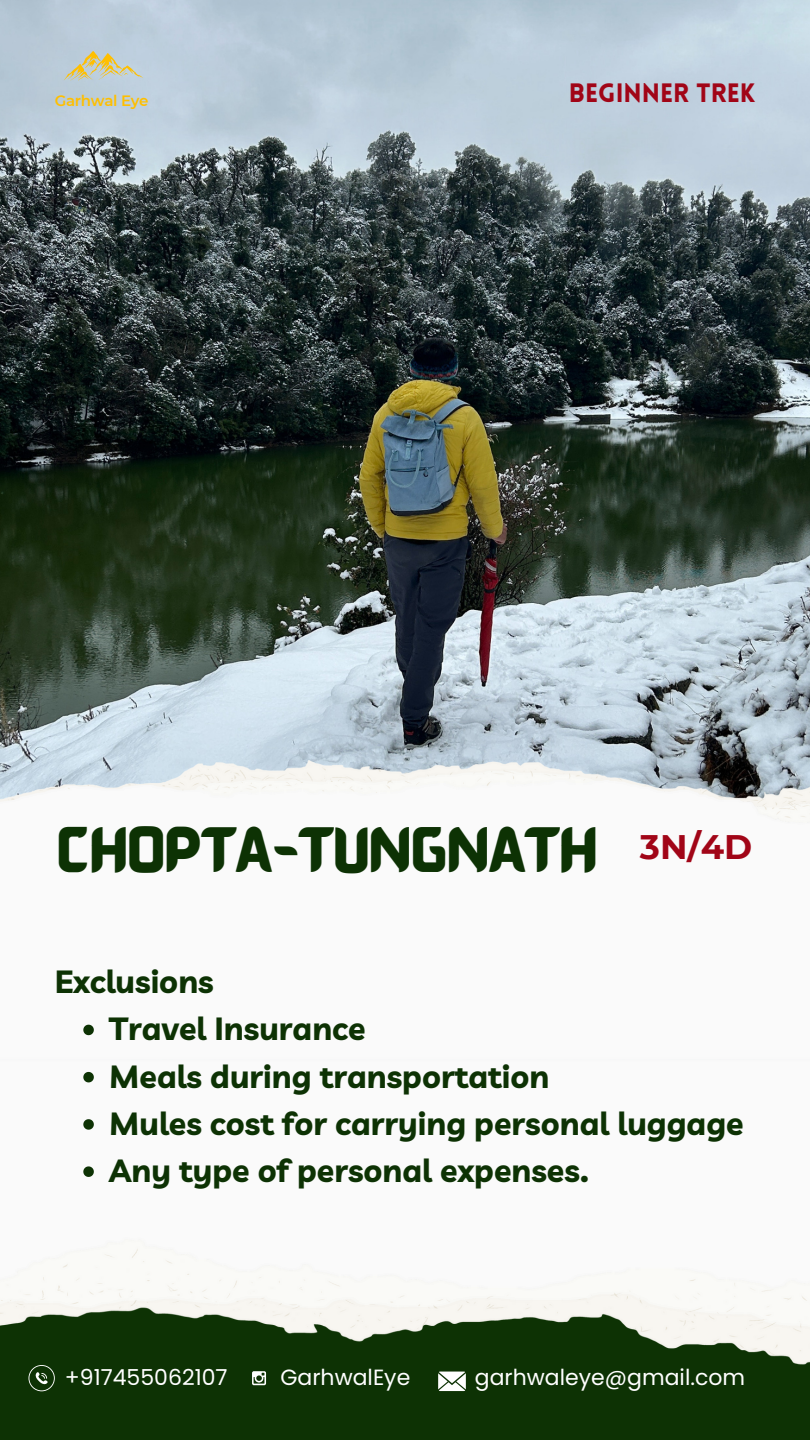
<style>
.page{position:relative;width:810px;height:1440px;background:#0d3204}
.page>*{position:absolute;margin:0;border:0;box-sizing:border-box;transform-origin:0 0}
.t1{font:47.8px "BARABARA Regular";letter-spacing:-.02em;color:#0d3204}
.t2{font:700 34px "Montserrat";color:#a10517}
.t3{font:700 32px "Livvic";color:#0d3204}
.t4{font:900 26px "Lovelo";color:#a10517}
.t5{font:22px "Poppins";color:#fff}
.t6{font:600 15px "Montserrat";letter-spacing:-.02em;color:#ffbf00}
</style>
<div class="page">
<img style="left:0;top:0;width:810px;height:761px">
<svg style="left:64px;top:51px;width:79px;height:30px"></svg>
<img style="left:0;top:761px;width:810px;height:631px">
<svg style="left:83px;top:1025px;width:11px;height:10px"></svg>
<svg style="left:83px;top:1072px;width:11px;height:10px"></svg>
<svg style="left:83px;top:1119px;width:11px;height:11px"></svg>
<svg style="left:83px;top:1166px;width:11px;height:11px"></svg>
<h1 class="t6" style="left:55px;top:91px;width:95px">Garhwal Eye</h1>
<h2 class="t4" style="left:569px;top:83px;width:188px">BEGINNER TREK</h2>
<h5 class="t1" style="left:57px;top:817px;width:542px">CHOPTA-TUNGNATH</h5>
<p class="t2" style="left:640px;top:826px;width:114px">3N/4D</p>
<h3 class="t3" style="left:55px;top:961px;width:161px">Exclusions</h3>
<p class="t3" style="left:109px;top:1008px;width:258px">Travel Insurance</p>
<p class="t3" style="left:109px;top:1056px;width:442px">Meals during transportation</p>
<p class="t3" style="left:109px;top:1103px;width:636px">Mules cost for carrying personal luggage</p>
<p class="t3" style="left:109px;top:1150px;width:481px">Any type of personal expenses.</p>
<p class="t5" style="left:65px;top:1362px;width:164px">+917455062107</p>
<p class="t5" style="left:280px;top:1362px;width:131px">GarhwalEye</p>
<p class="t5" style="left:475px;top:1362px;width:272px">garhwaleye@gmail.com</p>
</div>
